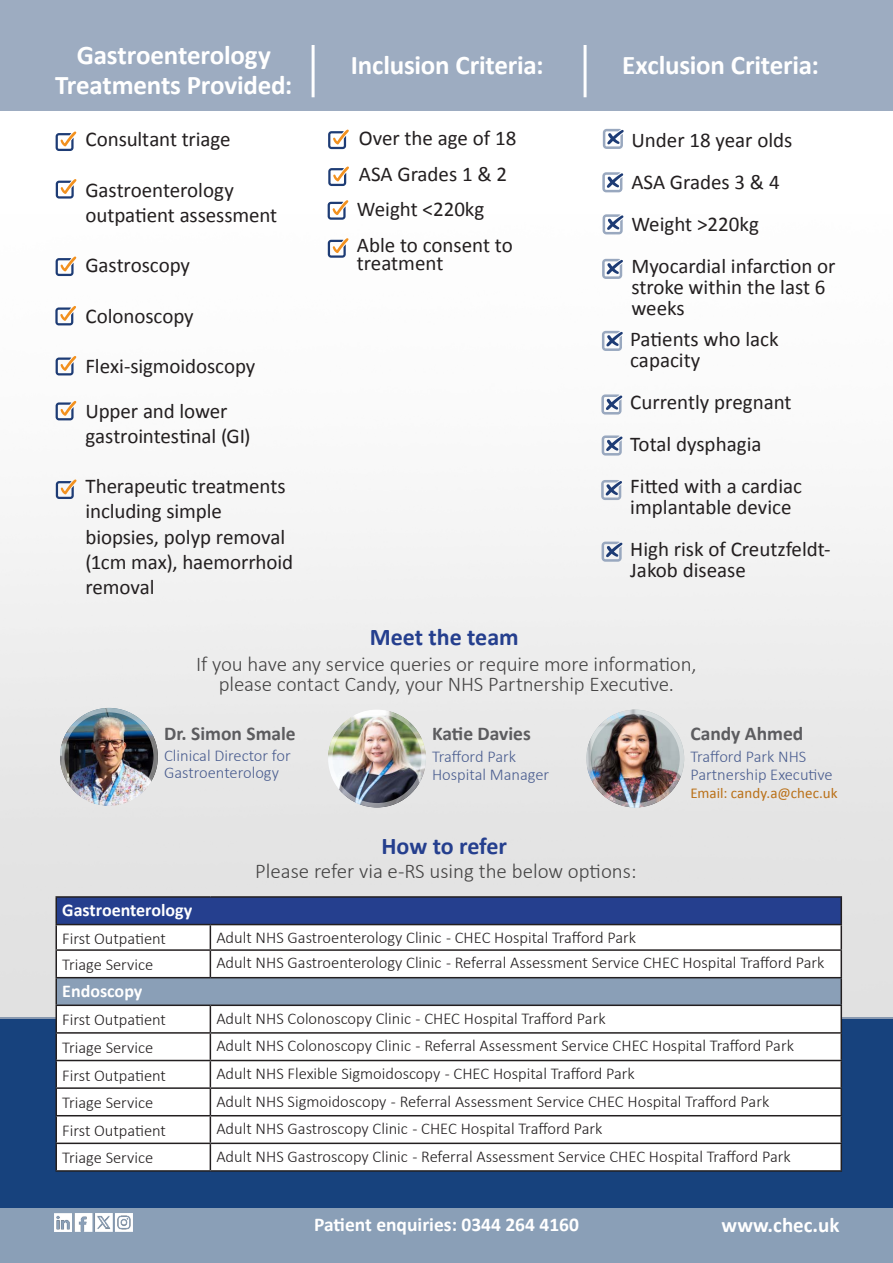
<style>
.page{position:relative;width:893px;height:1263px;background:#fff}
.page>*{position:absolute;margin:0;border:0;box-sizing:border-box;transform-origin:0 0}
.t1{font:700 27px/30px "Calibri";letter-spacing:-.01em;color:#fff;text-align:center}
.t2{font:700 24px "Calibri";color:#253f8e}
.t3{font:21px/21px "Calibri";letter-spacing:-.005em;color:#231f20}
.t4{font:300 21px "Calibri";letter-spacing:-.005em;color:#454444}
.t5{font:700 21px "Calibri";color:#fff}
.t6{font:700 19.5px "Calibri";color:#5c5c5f}
.t7{font:700 19.5px "Calibri";color:#fff}
.t8{font:700 18px "Calibri";color:#fff}
.t9{font:300 16.5px "Calibri";color:#231f20}
.t10{font:300 16.5px/18px "Calibri";color:#4b5e90}
.t11{font:15px "Calibri";color:#ba7017}
</style>
<div class="page">
<div style="left:0;top:0;width:893px;height:111px;background:#9dacc1"></div>
<div style="left:0;top:1018px;width:893px;height:191px;background:#17427d"></div>
<svg style="left:603px;top:129px;width:21px;height:20px"></svg>
<svg style="left:602px;top:172px;width:21px;height:20px"></svg>
<svg style="left:603px;top:214px;width:20px;height:20px"></svg>
<svg style="left:602px;top:259px;width:21px;height:20px"></svg>
<svg style="left:602px;top:331px;width:21px;height:20px"></svg>
<svg style="left:601px;top:394px;width:21px;height:21px"></svg>
<svg style="left:602px;top:435px;width:20px;height:21px"></svg>
<svg style="left:601px;top:480px;width:21px;height:20px"></svg>
<svg style="left:602px;top:542px;width:20px;height:20px"></svg>
<svg style="left:328px;top:129px;width:21px;height:20px"></svg>
<svg style="left:328px;top:166px;width:21px;height:20px"></svg>
<svg style="left:328px;top:200px;width:20px;height:20px"></svg>
<svg style="left:328px;top:238px;width:20px;height:20px"></svg>
<hr style="left:312px;top:45px;width:3px;height:52px;background:#fff">
<svg style="left:56px;top:131px;width:20px;height:20px"></svg>
<svg style="left:56px;top:179px;width:20px;height:20px"></svg>
<svg style="left:56px;top:256px;width:20px;height:20px"></svg>
<svg style="left:56px;top:479px;width:21px;height:20px"></svg>
<svg style="left:55px;top:306px;width:21px;height:19px"></svg>
<svg style="left:56px;top:356px;width:20px;height:19px"></svg>
<div style="left:0;top:1209px;width:893px;height:54px;background:#8a9fb7"></div>
<img style="left:55px;top:1213px;width:77px;height:18px">
<hr style="left:584px;top:45px;width:3px;height:52px;background:#fff">
<img style="left:586px;top:710px;width:98px;height:97px">
<img style="left:328px;top:710px;width:98px;height:97px">
<img style="left:60px;top:708px;width:98px;height:98px">
<svg style="left:56px;top:401px;width:20px;height:19px"></svg>
<div style="left:56px;top:897px;width:785px;height:27px;background:#253f8e"></div>
<div style="left:57px;top:925px;width:783px;height:245px;background:#fff"></div>
<div style="left:56px;top:978px;width:785px;height:27px;background:#8a9fb7"></div>
<hr style="left:55px;top:896px;width:155px;height:2px;background:#231f20">
<hr style="left:55px;top:898px;width:2px;height:26px;background:#231f20">
<hr style="left:210px;top:896px;width:632px;height:2px;background:#231f20">
<hr style="left:840px;top:898px;width:2px;height:26px;background:#231f20">
<hr style="left:55px;top:924px;width:155px;height:1px;background:#231f20">
<hr style="left:55px;top:925px;width:2px;height:24px;background:#231f20">
<hr style="left:210px;top:924px;width:632px;height:1px;background:#231f20">
<hr style="left:840px;top:925px;width:2px;height:24px;background:#231f20">
<hr style="left:55px;top:949px;width:155px;height:2px;background:#231f20">
<hr style="left:55px;top:951px;width:2px;height:26px;background:#231f20">
<hr style="left:210px;top:949px;width:632px;height:2px;background:#231f20">
<svg style="left:210px;top:925px;width:1px;height:52px"></svg>
<hr style="left:840px;top:951px;width:2px;height:26px;background:#231f20">
<hr style="left:55px;top:977px;width:155px;height:1px;background:#231f20">
<hr style="left:55px;top:978px;width:2px;height:26px;background:#231f20">
<hr style="left:210px;top:977px;width:632px;height:1px;background:#231f20">
<hr style="left:840px;top:978px;width:2px;height:26px;background:#231f20">
<hr style="left:55px;top:1004px;width:155px;height:2px;background:#231f20">
<hr style="left:55px;top:1006px;width:2px;height:26px;background:#231f20">
<hr style="left:210px;top:1004px;width:632px;height:2px;background:#231f20">
<hr style="left:840px;top:1006px;width:2px;height:26px;background:#231f20">
<hr style="left:55px;top:1032px;width:155px;height:2px;background:#231f20">
<hr style="left:55px;top:1034px;width:2px;height:26px;background:#231f20">
<hr style="left:210px;top:1032px;width:632px;height:2px;background:#231f20">
<hr style="left:840px;top:1034px;width:2px;height:26px;background:#231f20">
<hr style="left:55px;top:1060px;width:155px;height:1px;background:#231f20">
<hr style="left:55px;top:1061px;width:2px;height:26px;background:#231f20">
<hr style="left:210px;top:1060px;width:632px;height:1px;background:#231f20">
<hr style="left:840px;top:1061px;width:2px;height:26px;background:#231f20">
<hr style="left:55px;top:1087px;width:155px;height:2px;background:#231f20">
<hr style="left:55px;top:1089px;width:2px;height:26px;background:#231f20">
<hr style="left:210px;top:1087px;width:632px;height:2px;background:#231f20">
<hr style="left:840px;top:1089px;width:2px;height:26px;background:#231f20">
<hr style="left:55px;top:1115px;width:155px;height:1px;background:#231f20">
<hr style="left:55px;top:1116px;width:2px;height:26px;background:#231f20">
<hr style="left:210px;top:1115px;width:632px;height:1px;background:#231f20">
<hr style="left:840px;top:1116px;width:2px;height:26px;background:#231f20">
<hr style="left:55px;top:1142px;width:155px;height:2px;background:#231f20">
<hr style="left:55px;top:1144px;width:2px;height:26px;background:#231f20">
<hr style="left:210px;top:1142px;width:632px;height:2px;background:#231f20">
<svg style="left:210px;top:1006px;width:1px;height:164px"></svg>
<hr style="left:840px;top:1144px;width:2px;height:26px;background:#231f20">
<hr style="left:55px;top:1170px;width:155px;height:2px;background:#231f20">
<hr style="left:210px;top:1170px;width:632px;height:2px;background:#231f20">
<p class="t1" style="left:55px;top:39px;width:239px">Gastroenterology<br>Treatments Provided:</p>
<p class="t3" style="left:86px;top:128px;width:146px">Consultant triage</p>
<p class="t3" style="left:86px;top:177px;width:193px;line-height:25.2px">Gastroenterology outpatient assessment</p>
<p class="t3" style="left:86px;top:254px;width:106px">Gastroscopy</p>
<p class="t3" style="left:86px;top:305px;width:110px">Colonoscopy</p>
<p class="t3" style="left:86px;top:355px;width:171px">Flexi-sigmoidoscopy</p>
<p class="t3" style="left:85px;top:400px;width:143px">Upper and lower</p>
<p class="t3" style="left:85px;top:425px;width:167px">gastrointestinal (GI)</p>
<p class="t3" style="left:85px;top:473px;width:209px;line-height:25.2px">Therapeutic treatments including simple biopsies, polyp removal (1cm max), haemorrhoid removal</p>
<p class="t1" style="left:351px;top:49px;width:194px">Inclusion Criteria:</p>
<p class="t3" style="left:359px;top:127px;width:159px">Over the age of 18</p>
<p class="t3" style="left:359px;top:163px;width:150px">ASA Grades 1 &amp; 2</p>
<p class="t3" style="left:357px;top:198px;width:129px">Weight &lt;220kg</p>
<p class="t3" style="left:357px;top:236px;width:157px;line-height:18px">Able to consent to treatment</p>
<p class="t2" style="left:370px;top:620px;width:150px">Meet the team</p>
<p class="t1" style="left:622px;top:49px;width:198px">Exclusion Criteria:</p>
<p class="t3" style="left:631px;top:129px;width:163px">Under 18 year olds</p>
<p class="t3" style="left:631px;top:171px;width:150px">ASA Grades 3 &amp; 4</p>
<p class="t3" style="left:631px;top:213px;width:129px">Weight &gt;220kg</p>
<p class="t3" style="left:631px;top:255px;width:206px">Myocardial infarction or stroke within the last 6 weeks</p>
<p class="t3" style="left:630px;top:328px;width:150px">Patients who lack capacity</p>
<p class="t3" style="left:630px;top:391px;width:163px">Currently pregnant</p>
<p class="t3" style="left:630px;top:433px;width:133px">Total dysphagia</p>
<p class="t3" style="left:630px;top:475px;width:173px">Fitted with a cardiac implantable device</p>
<p class="t3" style="left:630px;top:538px;width:202px">High risk of Creutzfeldt-<br>Jakob disease</p>
<p class="t4" style="left:196px;top:651px;width:502px">If you have any service queries or require more information,</p>
<p class="t4" style="left:219px;top:671px;width:457px">please contact Candy, your NHS Partnership Executive.</p>
<p class="t6" style="left:164px;top:720px;width:133px">Dr. Simon Smale</p>
<p class="t10" style="left:164px;top:747px;width:128px;line-height:16.5px">Clinical Director for<br>Gastroenterology</p>
<p class="t6" style="left:432px;top:720px;width:100px">Katie Davies</p>
<p class="t10" style="left:432px;top:748px;width:119px">Trafford Park<br>Hospital Manager</p>
<p class="t2" style="left:381px;top:829px;width:127px">How to refer</p>
<p class="t4" style="left:255px;top:858px;width:383px">Please refer via e-RS using the below options:</p>
<p class="t6" style="left:690px;top:720px;width:114px">Candy Ahmed</p>
<p class="t10" style="left:690px;top:748px;width:144px">Trafford Park NHS<br>Partnership Executive</p>
<p class="t11" style="left:690px;top:783px;width:149px">Email: candy.a@chec.uk</p>
<p class="t8" style="left:62px;top:898px;width:132px">Gastroenterology</p>
<p class="t9" style="left:62px;top:928px;width:105px">First Outpatient</p>
<p class="t9" style="left:216px;top:927px;width:421px">Adult NHS Gastroenterology Clinic - CHEC Hospital Trafford Park</p>
<p class="t9" style="left:62px;top:954px;width:92px">Triage Service</p>
<p class="t9" style="left:216px;top:953px;width:609px">Adult NHS Gastroenterology Clinic - Referral Assessment Service CHEC Hospital Trafford Park</p>
<p class="t8" style="left:62px;top:978px;width:82px">Endoscopy</p>
<p class="t9" style="left:62px;top:1009px;width:105px">First Outpatient</p>
<p class="t9" style="left:216px;top:1008px;width:391px">Adult NHS Colonoscopy Clinic - CHEC Hospital Trafford Park</p>
<p class="t9" style="left:62px;top:1037px;width:92px">Triage Service</p>
<p class="t9" style="left:216px;top:1035px;width:579px">Adult NHS Colonoscopy Clinic - Referral Assessment Service CHEC Hospital Trafford Park</p>
<p class="t9" style="left:62px;top:1065px;width:105px">First Outpatient</p>
<p class="t9" style="left:216px;top:1063px;width:420px">Adult NHS Flexible Sigmoidoscopy - CHEC Hospital Trafford Park</p>
<p class="t9" style="left:62px;top:1092px;width:92px">Triage Service</p>
<p class="t9" style="left:216px;top:1091px;width:554px">Adult NHS Sigmoidoscopy - Referral Assessment Service CHEC Hospital Trafford Park</p>
<p class="t9" style="left:62px;top:1120px;width:105px">First Outpatient</p>
<p class="t9" style="left:216px;top:1118px;width:388px">Adult NHS Gastroscopy Clinic - CHEC Hospital Trafford Park</p>
<p class="t9" style="left:62px;top:1147px;width:92px">Triage Service</p>
<p class="t9" style="left:216px;top:1146px;width:576px">Adult NHS Gastroscopy Clinic - Referral Assessment Service CHEC Hospital Trafford Park</p>
<p class="t7" style="left:314px;top:1211px;width:266px">Patient enquiries: 0344 264 4160</p>
<p class="t5" style="left:722px;top:1210px;width:119px">www.chec.uk</p>
</div>
